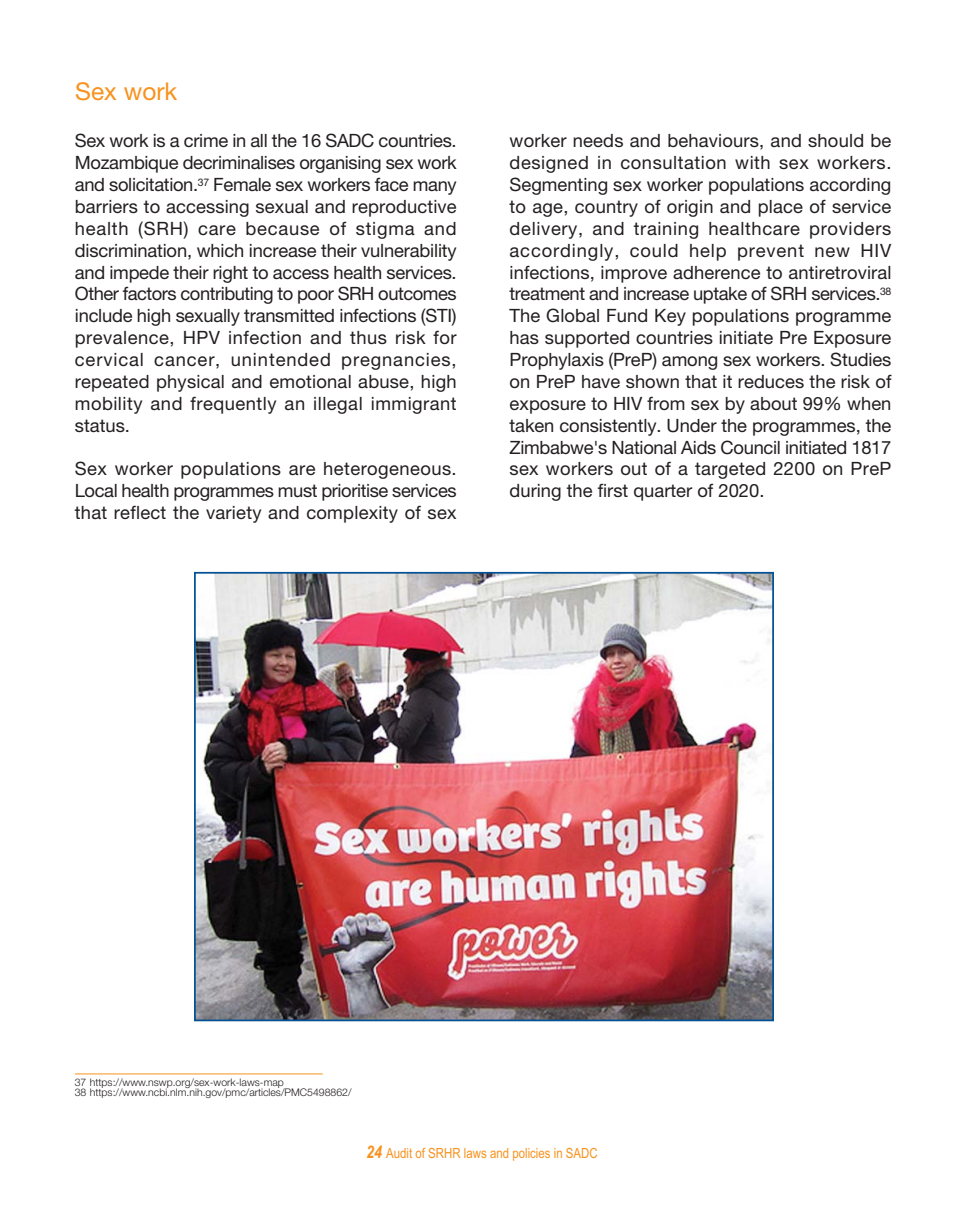
<style>
.page{position:relative;width:968px;height:1216px;background:#fff}
.page>*{position:absolute;margin:0;border:0;box-sizing:border-box;transform-origin:0 0}
.t1{font:24.5px "Helvetica Neue";color:#f7921e}
.t2{font:18.38px/21.9px "Helvetica Neue";letter-spacing:.015em;color:#231f20;text-align:justify}
.t3{font:14px "Arial Narrow";color:#f7921e}
.t4{font:300 10.5px/10.5px "Helvetica Neue";color:#231f20}
.s1{font-weight:700;font-style:italic;font-size:17.5px}
</style>
<div class="page">
<img style="left:197px;top:575px;width:573px;height:443px">
<div style="left:194px;top:572px;width:579px;height:449px;border:2px solid #035194"></div>
<hr style="left:75px;top:1073px;width:248px;height:1px;background:#f7921e">
<h1 class="t1" style="left:75px;top:82px;width:103px">Sex work</h1>
<p class="t2" style="left:75px;top:132px;width:383px">Sex work is a crime in all the 16 SADC countries.<br>Mozambique decriminalises organising sex work and solicitation.<sup>37</sup> Female sex workers face many barriers to accessing sexual and reproductive health (SRH) care because of stigma and discrimination, which increase their vulnerability and impede their right to access health services.<br>Other factors contributing to poor SRH outcomes include high sexually transmitted infections (STI) prevalence, HPV infection and thus risk for cervical cancer, unintended pregnancies, repeated physical and emotional abuse, high mobility and frequently an illegal immigrant status.</p>
<p class="t2" style="left:75px;top:460px;width:383px">Sex worker populations are heterogeneous.<br>Local health programmes must prioritise services that reflect the variety and complexity of sex</p>
<p class="t2" style="left:509px;top:132px;width:383px">worker needs and behaviours, and should be designed in consultation with sex workers.<br>Segmenting sex worker populations according to age, country of origin and place of service delivery, and training healthcare providers accordingly, could help prevent new HIV infections, improve adherence to antiretroviral treatment and increase uptake of SRH services.<sup>38<br></sup>The Global Fund Key populations programme has supported countries initiate Pre Exposure Prophylaxis (PreP) among sex workers. Studies on PreP have shown that it reduces the risk of exposure to HIV from sex by about 99% when taken consistently. Under the programmes, the Zimbabwe's National Aids Council initiated 1817 sex workers out of a targeted 2200 on PreP during the first quarter of 2020.</p>
<p class="t4" style="left:75px;top:1077px;width:278px">37 https://www.nswp.org/sex-work-laws-map<br>38 https://www.ncbi.nlm.nih.gov/pmc/articles/PMC5498862/</p>
<p class="t3" style="left:366px;top:1147px;width:233px"><span class="s1">24</span> Audit of SRHR laws and policies in SADC</p>
</div>
